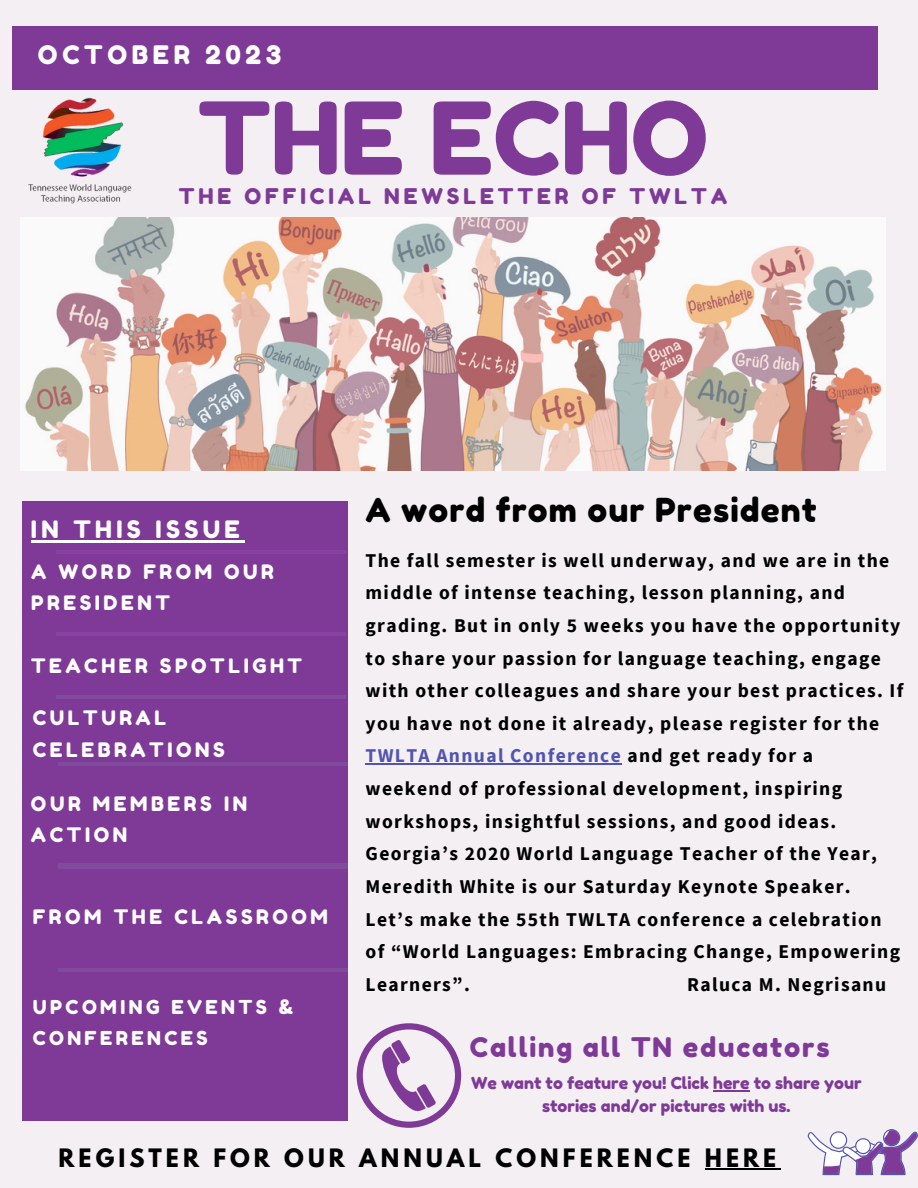
<style>
.page{position:relative;width:918px;height:1188px;background:#f3eff3}
.page>*{position:absolute;margin:0;border:0;box-sizing:border-box;transform-origin:0 0}
.t1{font:99.9px "Fredoka One";color:#7e3a96}
.t2{font:33px "Fredoka One";letter-spacing:.035em;color:#000}
.t3{font:27px "Fredoka One";letter-spacing:.07em;color:#7e3a96}
.t4{font:25.5px "Fredoka One";letter-spacing:.18em;color:#fff}
.t5{font:24px "Fredoka One";letter-spacing:.18em;color:#fff}
.t6{font:700 22.5px "League Spartan";letter-spacing:.18em;color:#000}
.t7{font:21.6px "Fredoka One";letter-spacing:.18em;color:#7e3a96}
.t8{font:19.95px/31.5px "Fredoka One";letter-spacing:.18em;color:#fff}
.t9{font:700 19.5px/32.7px "Source Sans Pro";letter-spacing:.07em;color:#000}
.t10{font:19.2px/30.3px "Fredoka One";letter-spacing:.18em;color:#fff}
.t11{font:16.5px/22.5px "Fredoka One";color:#7e3a96;text-align:center}
.s1{color:#5255b0}
</style>
<div class="page">
<img style="left:20px;top:217px;width:866px;height:253px">
<div style="left:12px;top:27px;width:866px;height:62px;background:#7e3a96"></div>
<svg style="left:357px;top:1023px;width:104px;height:105px"></svg>
<div style="left:22px;top:501px;width:325px;height:620px;background:#7e3a96"></div>
<hr style="left:57px;top:632px;width:289px;height:3px;background:#cb6ce6">
<hr style="left:57px;top:695px;width:289px;height:4px;background:#804b9c">
<hr style="left:59px;top:763px;width:289px;height:3px;background:#8eb1c1">
<div style="left:59px;top:863px;width:289px;height:6px;background:#804b9c"></div>
<hr style="left:59px;top:969px;width:289px;height:3px;background:#8eb1c1">
<hr style="left:31px;top:540px;width:213px;height:2px;background:#fff">
<hr style="left:57px;top:550px;width:289px;height:4px;background:#8941a1">
<img style="left:12px;top:89px;width:137px;height:115px">
<svg style="left:808px;top:1129px;width:110px;height:46px"></svg>
<hr style="left:366px;top:764px;width:256px;height:1px;background:#5255b0">
<hr style="left:705px;top:1168px;width:75px;height:1px;background:#000">
<hr style="left:713px;top:1091px;width:37px;height:1px;background:#7e3a96">
<p class="t4" style="left:38px;top:39px;width:245px">OCTOBER 2023</p>
<p class="t1" style="left:198px;top:77px;width:512px">THE ECHO</p>
<p class="t7" style="left:179px;top:183px;width:550px">THE OFFICIAL NEWSLETTER OF TWLTA</p>
<p class="t5" style="left:31px;top:514px;width:210px">IN THIS ISSUE</p>
<p class="t8" style="left:31px;top:556px;width:244px">A WORD FROM OUR<br>PRESIDENT</p>
<p class="t8" style="left:31px;top:650px;width:273px">TEACHER SPOTLIGHT</p>
<p class="t8" style="left:33px;top:702px;width:194px">CULTURAL<br>CELEBRATIONS</p>
<p class="t8" style="left:31px;top:787px;width:218px">OUR MEMBERS IN<br>ACTION</p>
<p class="t8" style="left:33px;top:901px;width:297px">FROM THE CLASSROOM</p>
<p class="t10" style="left:33px;top:992px;width:262px">UPCOMING EVENTS &amp;<br>CONFERENCES</p>
<p class="t2" style="left:366px;top:490px;width:453px">A word from our President</p>
<p class="t9" style="left:366px;top:543px;width:539px">The fall semester is well underway, and we are in the middle of intense teaching, lesson planning, and grading. But in only 5 weeks you have the opportunity to share your passion for language teaching, engage with other colleagues and share your best practices. If you have not done it already, please register for the <span class="s1">TWLTA Annual Conference</span> and get ready for a weekend of professional development, inspiring workshops, insightful sessions, and good ideas.<br>Georgia’s 2020 World Language Teacher of the Year, Meredith White is our Saturday Keynote Speaker.<br>Let’s make the 55th TWLTA conference a celebration of “World Languages: Embracing Change, Empowering Learners”.</p>
<p class="t9" style="left:687px;top:968px;width:201px">Raluca M. Negrisanu</p>
<p class="t3" style="left:470px;top:1030px;width:361px">Calling all TN educators</p>
<p class="t11" style="left:471px;top:1072px;width:392px">We want to feature you! Click here to share your stories and/or pictures with us.</p>
<p class="t6" style="left:58px;top:1147px;width:719px">REGISTER FOR OUR ANNUAL CONFERENCE HERE</p>
</div>
